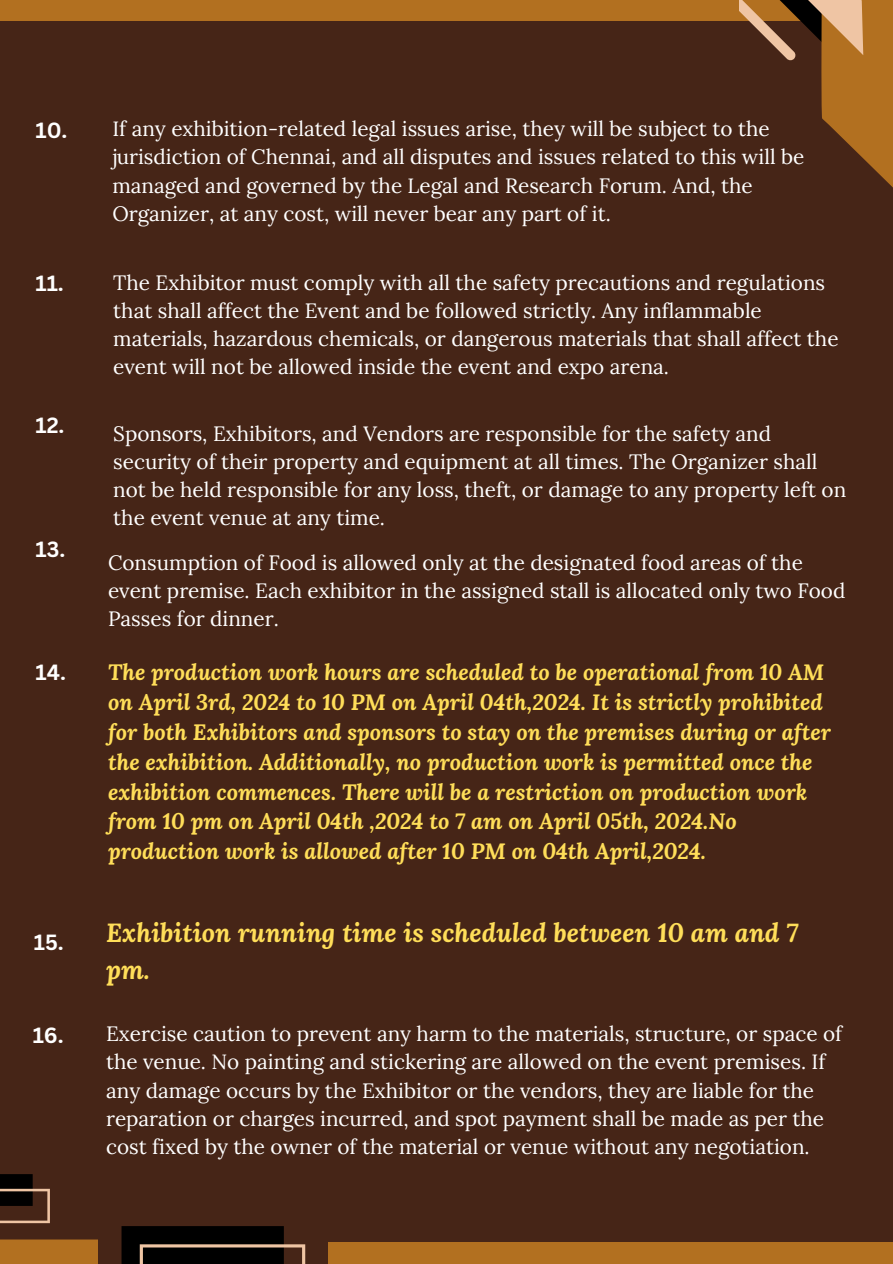
<style>
.page{position:relative;width:893px;height:1264px;background:#fff}
.page>*{position:absolute;margin:0;border:0;box-sizing:border-box;transform-origin:0 0}
.t1{font:italic 700 25.95px/37.7px "Lora";color:#ffde59}
.t2{font:italic 700 22.05px/30px "Lora";color:#ffde59}
.t3{font:700 21.45px "Canva Sans";color:#fff}
.t4{font:20.7px/28.2px "Lora";color:#fff}
</style>
<div class="page">
<div style="left:0;top:0;width:892px;height:1263px;background:#462517"></div>
<svg style="left:738px;top:0;width:154px;height:187px"></svg>
<svg style="left:0;top:1174px;width:98px;height:89px"></svg>
<svg style="left:121px;top:1226px;width:184px;height:37px;background:#1c1511"></svg>
<div style="left:0;top:0;width:738px;height:21px;background:#b27020"></div>
<div style="left:328px;top:1242px;width:564px;height:21px;background:#b27020"></div>
<p class="t3" style="left:35px;top:115px;width:34px">10.</p>
<p class="t3" style="left:35px;top:268px;width:30px">11.</p>
<p class="t3" style="left:35px;top:410px;width:31px">12.</p>
<p class="t3" style="left:35px;top:533px;width:31px">13.</p>
<p class="t3" style="left:35px;top:657px;width:32px">14.</p>
<p class="t3" style="left:34px;top:927px;width:32px">15.</p>
<p class="t4" style="left:112px;top:115px;width:693px">If any exhibition-related legal issues arise, they will be subject to the jurisdiction of Chennai, and all disputes and issues related to this will be managed and governed by the Legal and Research Forum. And, the Organizer, at any cost, will never bear any part of it.</p>
<p class="t4" style="left:113px;top:268px;width:726px">The Exhibitor must comply with all the safety precautions and regulations that shall affect the Event and be followed strictly. Any inflammable materials, hazardous chemicals, or dangerous materials that shall affect the event will not be allowed inside the event and expo arena.</p>
<p class="t4" style="left:113px;top:419px;width:734px">Sponsors, Exhibitors, and Vendors are responsible for the safety and security of their property and equipment at all times. The Organizer shall not be held responsible for any loss, theft, or damage to any property left on the event venue at any time.</p>
<p class="t4" style="left:108px;top:548px;width:738px">Consumption of Food is allowed only at the designated food areas of the event premise. Each exhibitor in the assigned stall is allocated only two Food<br>Passes for dinner.</p>
<p class="t2" style="left:108px;top:656px;width:724px">The production work hours are scheduled to be operational from 10 AM on April 3rd, 2024 to 10 PM on April 04th,2024. It is strictly prohibited for both Exhibitors and sponsors to stay on the premises during or after the exhibition. Additionally, no production work is permitted once the exhibition commences. There will be a restriction on production work from 10 pm on April 04th ,2024 to 7 am on April 05th, 2024.No production work is allowed after 10 PM on 04th April,2024.</p>
<p class="t1" style="left:106px;top:913px;width:693px">Exhibition running time is scheduled between 10 am and 7 pm.</p>
<p class="t3" style="left:33px;top:1019px;width:33px">16.</p>
<p class="t4" style="left:106px;top:1019px;width:737px">Exercise caution to prevent any harm to the materials, structure, or space of the venue. No painting and stickering are allowed on the event premises. If any damage occurs by the Exhibitor or the vendors, they are liable for the reparation or charges incurred, and spot payment shall be made as per the cost fixed by the owner of the material or venue without any negotiation.</p>
</div>
